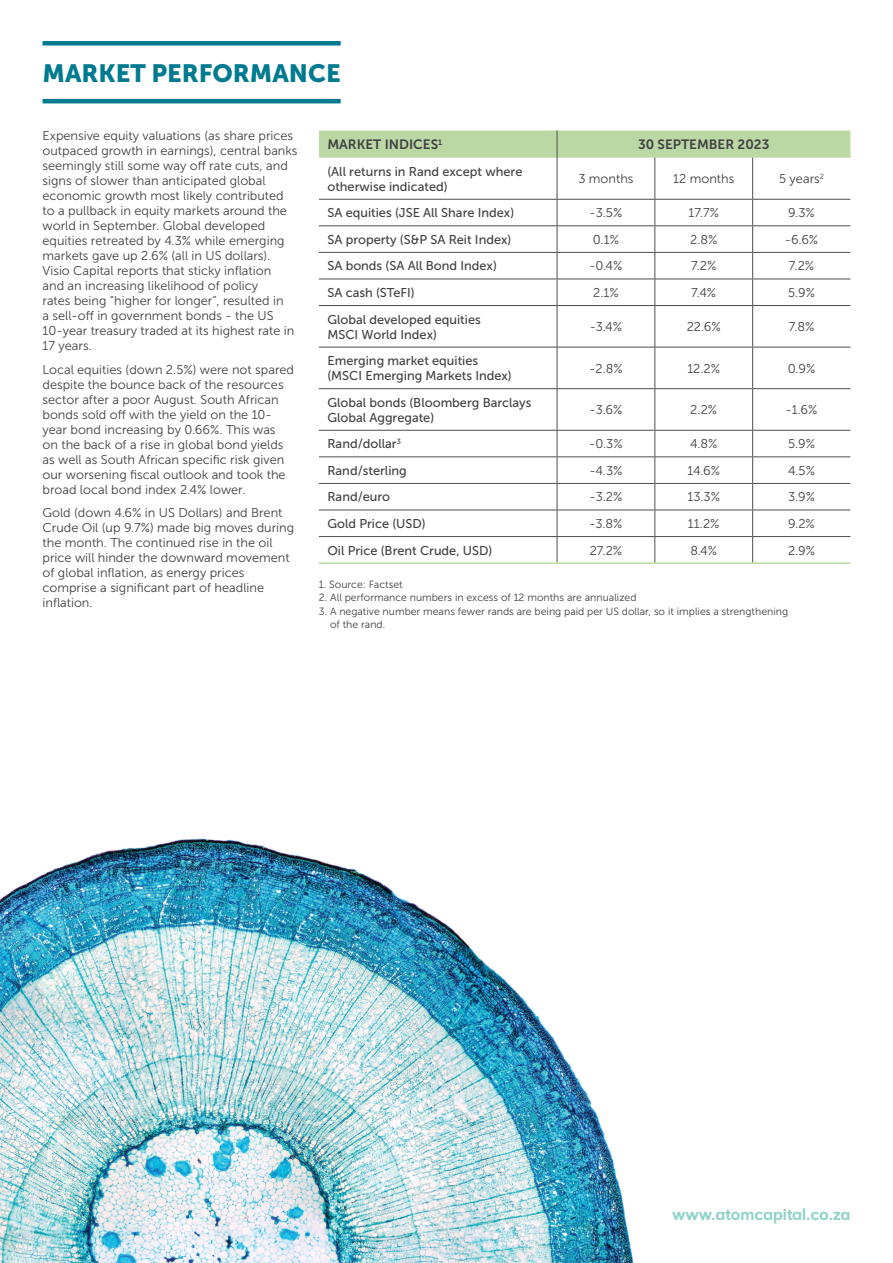
<style>
.page{position:relative;width:893px;height:1263px;background:#fff}
.page>*{position:absolute;margin:0;border:0;box-sizing:border-box;transform-origin:0 0}
.t1{font:24.9px "Museo Sans 900";color:#007a90}
.t2{font:700 16.2px "AA Smart Sans";letter-spacing:-.005em;color:#8fd2ca}
.t3{font:13.5px "Museo Sans 700";color:#414042}
.t4{font:12.75px/15px "Museo Sans 300";color:#414042}
.t5{font:12.75px/15px "Museo Sans 500";color:#414042}
.t6{font:10.5px/13.5px "Museo Sans 300";color:#414042}
</style>
<div class="page">
<hr style="left:43px;top:99px;width:298px;height:4px;background:#007a90">
<div style="left:43px;top:41px;width:298px;height:5px;background:#007a90"></div>
<hr style="left:557px;top:158px;width:1px;height:41px;background:#4d4d4f">
<hr style="left:319px;top:199px;width:238px;height:1px;background:#4d4d4f">
<hr style="left:557px;top:199px;width:98px;height:1px;background:#4d4d4f">
<hr style="left:655px;top:199px;width:98px;height:1px;background:#4d4d4f">
<hr style="left:753px;top:199px;width:97px;height:1px;background:#4d4d4f">
<hr style="left:319px;top:225px;width:238px;height:1px;background:#4d4d4f">
<hr style="left:557px;top:225px;width:98px;height:1px;background:#4d4d4f">
<hr style="left:655px;top:225px;width:98px;height:1px;background:#4d4d4f">
<hr style="left:753px;top:225px;width:97px;height:1px;background:#4d4d4f">
<hr style="left:319px;top:252px;width:238px;height:1px;background:#4d4d4f">
<hr style="left:557px;top:252px;width:98px;height:1px;background:#4d4d4f">
<hr style="left:655px;top:252px;width:98px;height:1px;background:#4d4d4f">
<hr style="left:753px;top:252px;width:97px;height:1px;background:#4d4d4f">
<hr style="left:319px;top:279px;width:238px;height:1px;background:#4d4d4f">
<hr style="left:557px;top:279px;width:98px;height:1px;background:#4d4d4f">
<svg style="left:557px;top:200px;width:1px;height:105px"></svg>
<hr style="left:655px;top:279px;width:98px;height:1px;background:#4d4d4f">
<svg style="left:654px;top:200px;width:1px;height:105px"></svg>
<hr style="left:753px;top:279px;width:97px;height:1px;background:#4d4d4f">
<svg style="left:752px;top:200px;width:1px;height:105px"></svg>
<hr style="left:319px;top:305px;width:238px;height:1px;background:#4d4d4f">
<hr style="left:557px;top:305px;width:98px;height:1px;background:#4d4d4f">
<hr style="left:557px;top:306px;width:1px;height:41px;background:#4d4d4f">
<hr style="left:655px;top:305px;width:98px;height:1px;background:#4d4d4f">
<hr style="left:654px;top:306px;width:1px;height:41px;background:#4d4d4f">
<hr style="left:753px;top:305px;width:97px;height:1px;background:#4d4d4f">
<hr style="left:752px;top:306px;width:1px;height:41px;background:#4d4d4f">
<hr style="left:319px;top:347px;width:238px;height:1px;background:#4d4d4f">
<hr style="left:557px;top:347px;width:98px;height:1px;background:#4d4d4f">
<hr style="left:557px;top:347px;width:1px;height:41px;background:#4d4d4f">
<hr style="left:655px;top:347px;width:98px;height:1px;background:#4d4d4f">
<hr style="left:654px;top:347px;width:1px;height:41px;background:#4d4d4f">
<hr style="left:753px;top:347px;width:97px;height:1px;background:#4d4d4f">
<hr style="left:752px;top:347px;width:1px;height:41px;background:#4d4d4f">
<hr style="left:319px;top:388px;width:238px;height:1px;background:#4d4d4f">
<hr style="left:557px;top:388px;width:98px;height:1px;background:#4d4d4f">
<hr style="left:557px;top:389px;width:1px;height:41px;background:#4d4d4f">
<hr style="left:655px;top:388px;width:98px;height:1px;background:#4d4d4f">
<hr style="left:654px;top:389px;width:1px;height:41px;background:#4d4d4f">
<hr style="left:753px;top:388px;width:97px;height:1px;background:#4d4d4f">
<hr style="left:752px;top:389px;width:1px;height:41px;background:#4d4d4f">
<hr style="left:319px;top:430px;width:238px;height:1px;background:#4d4d4f">
<hr style="left:557px;top:430px;width:98px;height:1px;background:#4d4d4f">
<hr style="left:655px;top:430px;width:98px;height:1px;background:#4d4d4f">
<hr style="left:753px;top:430px;width:97px;height:1px;background:#4d4d4f">
<hr style="left:319px;top:456px;width:238px;height:1px;background:#4d4d4f">
<hr style="left:557px;top:456px;width:98px;height:1px;background:#4d4d4f">
<hr style="left:655px;top:456px;width:98px;height:1px;background:#4d4d4f">
<hr style="left:753px;top:456px;width:97px;height:1px;background:#4d4d4f">
<hr style="left:319px;top:483px;width:238px;height:1px;background:#4d4d4f">
<hr style="left:557px;top:483px;width:98px;height:1px;background:#4d4d4f">
<hr style="left:655px;top:483px;width:98px;height:1px;background:#4d4d4f">
<hr style="left:753px;top:483px;width:97px;height:1px;background:#4d4d4f">
<hr style="left:319px;top:510px;width:238px;height:1px;background:#4d4d4f">
<hr style="left:557px;top:510px;width:98px;height:1px;background:#4d4d4f">
<hr style="left:655px;top:510px;width:98px;height:1px;background:#4d4d4f">
<hr style="left:753px;top:510px;width:97px;height:1px;background:#4d4d4f">
<hr style="left:319px;top:536px;width:238px;height:1px;background:#4d4d4f">
<hr style="left:557px;top:536px;width:98px;height:1px;background:#4d4d4f">
<svg style="left:557px;top:431px;width:1px;height:131px"></svg>
<hr style="left:655px;top:536px;width:98px;height:1px;background:#4d4d4f">
<svg style="left:654px;top:431px;width:1px;height:131px"></svg>
<hr style="left:753px;top:536px;width:97px;height:1px;background:#4d4d4f">
<svg style="left:752px;top:431px;width:1px;height:131px"></svg>
<hr style="left:654px;top:158px;width:1px;height:41px;background:#4d4d4f">
<hr style="left:752px;top:158px;width:1px;height:41px;background:#4d4d4f">
<div style="left:319px;top:131px;width:531px;height:27px;background:#bad8a4"></div>
<hr style="left:319px;top:562px;width:238px;height:2px;background:#bad8a4">
<hr style="left:557px;top:562px;width:98px;height:2px;background:#bad8a4">
<hr style="left:655px;top:562px;width:98px;height:2px;background:#bad8a4">
<hr style="left:753px;top:562px;width:97px;height:2px;background:#bad8a4">
<img style="left:0;top:838px;width:634px;height:425px">
<h1 class="t1" style="left:43px;top:59px;width:300px">MARKET PERFORMANCE</h1>
<p class="t4" style="left:43px;top:128px;width:256px">Expensive equity valuations (as share prices outpaced growth in earnings), central banks seemingly still some way off rate cuts, and signs of slower than anticipated global economic growth most likely contributed to a pullback in equity markets around the world in September. Global developed equities retreated by 4.3% while emerging markets gave up 2.6% (all in US dollars).<br>Visio Capital reports that sticky inflation<br>and an increasing likelihood of policy<br>rates being “higher for longer”, resulted in<br>a sell-off in government bonds - the US 10-year treasury traded at its highest rate in 17 years.</p>
<p class="t4" style="left:43px;top:362px;width:253px">Local equities (down 2.5%) were not spared despite the bounce back of the resources sector after a poor August. South African bonds sold off with the yield on the 10- year bond increasing by 0.66%. This was on the back of a rise in global bond yields as well as South African specific risk given our worsening fiscal outlook and took the broad local bond index 2.4% lower.</p>
<p class="t4" style="left:43px;top:505px;width:253px">Gold (down 4.6% in US Dollars) and Brent Crude Oil (up 9.7%) made big moves during the month. The continued rise in the oil price will hinder the downward movement of global inflation, as energy prices comprise a significant part of headline inflation.</p>
<p class="t3" style="left:327px;top:137px;width:116px">MARKET INDICES<sup>1</sup></p>
<p class="t3" style="left:638px;top:137px;width:133px">30 SEPTEMBER 2023</p>
<p class="t5" style="left:327px;top:164px;width:196px">(All returns in Rand except where otherwise indicated)</p>
<p class="t4" style="left:578px;top:171px;width:57px">3 months</p>
<p class="t4" style="left:673px;top:171px;width:63px">12 months</p>
<p class="t4" style="left:779px;top:171px;width:46px">5 years<sup>2</sup></p>
<p class="t5" style="left:327px;top:205px;width:188px">SA equities (JSE All Share Index)</p>
<p class="t4" style="left:589px;top:206px;width:34px">-3.5%</p>
<p class="t4" style="left:688px;top:206px;width:32px">17.7%</p>
<p class="t4" style="left:788px;top:206px;width:28px">9.3%</p>
<p class="t5" style="left:327px;top:232px;width:185px">SA property (S&amp;P SA Reit Index)</p>
<p class="t4" style="left:593px;top:232px;width:28px">0.1%</p>
<p class="t4" style="left:690px;top:232px;width:29px">2.8%</p>
<p class="t4" style="left:785px;top:232px;width:35px">-6.6%</p>
<p class="t5" style="left:327px;top:259px;width:171px">SA bonds (SA All Bond Index)</p>
<p class="t4" style="left:589px;top:259px;width:35px">-0.4%</p>
<p class="t4" style="left:691px;top:259px;width:27px">7.2%</p>
<p class="t4" style="left:789px;top:259px;width:27px">7.2%</p>
<p class="t5" style="left:327px;top:285px;width:89px">SA cash (STeFI)</p>
<p class="t4" style="left:593px;top:285px;width:27px">2.1%</p>
<p class="t4" style="left:691px;top:285px;width:26px">7.4%</p>
<p class="t4" style="left:788px;top:285px;width:28px">5.9%</p>
<p class="t5" style="left:327px;top:312px;width:155px">Global developed equities<br>MSCI World Index)</p>
<p class="t4" style="left:590px;top:319px;width:34px">-3.4%</p>
<p class="t4" style="left:687px;top:319px;width:36px">22.6%</p>
<p class="t4" style="left:789px;top:319px;width:27px">7.8%</p>
<p class="t5" style="left:327px;top:353px;width:186px">Emerging market equities (MSCI Emerging Markets Index)</p>
<p class="t4" style="left:589px;top:361px;width:35px">-2.8%</p>
<p class="t4" style="left:687px;top:361px;width:34px">12.2%</p>
<p class="t4" style="left:788px;top:361px;width:29px">0.9%</p>
<p class="t5" style="left:327px;top:395px;width:206px">Global bonds (Bloomberg Barclays<br>Global Aggregate)</p>
<p class="t4" style="left:589px;top:402px;width:34px">-3.6%</p>
<p class="t4" style="left:690px;top:402px;width:28px">2.2%</p>
<p class="t4" style="left:786px;top:402px;width:33px">-1.6%</p>
<p class="t5" style="left:327px;top:436px;width:75px">Rand/dollar<sup>3</sup></p>
<p class="t4" style="left:589px;top:436px;width:35px">-0.3%</p>
<p class="t4" style="left:690px;top:436px;width:29px">4.8%</p>
<p class="t4" style="left:788px;top:436px;width:28px">5.9%</p>
<p class="t5" style="left:327px;top:463px;width:81px">Rand/sterling</p>
<p class="t4" style="left:589px;top:463px;width:35px">-4.3%</p>
<p class="t4" style="left:687px;top:463px;width:34px">14.6%</p>
<p class="t4" style="left:788px;top:463px;width:28px">4.5%</p>
<p class="t5" style="left:327px;top:490px;width:64px">Rand/euro</p>
<p class="t4" style="left:589px;top:490px;width:34px">-3.2%</p>
<p class="t4" style="left:687px;top:490px;width:34px">13.3%</p>
<p class="t4" style="left:788px;top:490px;width:28px">3.9%</p>
<p class="t5" style="left:327px;top:516px;width:100px">Gold Price (USD)</p>
<p class="t4" style="left:589px;top:516px;width:35px">-3.8%</p>
<p class="t4" style="left:688px;top:516px;width:33px">11.2%</p>
<p class="t4" style="left:788px;top:516px;width:28px">9.2%</p>
<p class="t5" style="left:327px;top:543px;width:167px">Oil Price (Brent Crude, USD)</p>
<p class="t4" style="left:590px;top:543px;width:34px">27.2%</p>
<p class="t4" style="left:690px;top:543px;width:28px">8.4%</p>
<p class="t4" style="left:788px;top:543px;width:29px">2.9%</p>
<p class="t6" style="left:319px;top:577px;width:85px">1. Source: Factset</p>
<p class="t6" style="left:319px;top:591px;width:319px">2. All performance numbers in excess of 12 months are annualized</p>
<p class="t6" style="left:330px;top:604px;width:460px;text-indent:-11px">3. A negative number means fewer rands are being paid per US dollar, so it implies a strengthening of the rand.</p>
<p class="t2" style="left:672px;top:1204px;width:180px">www.atomcapital.co.za</p>
</div>
